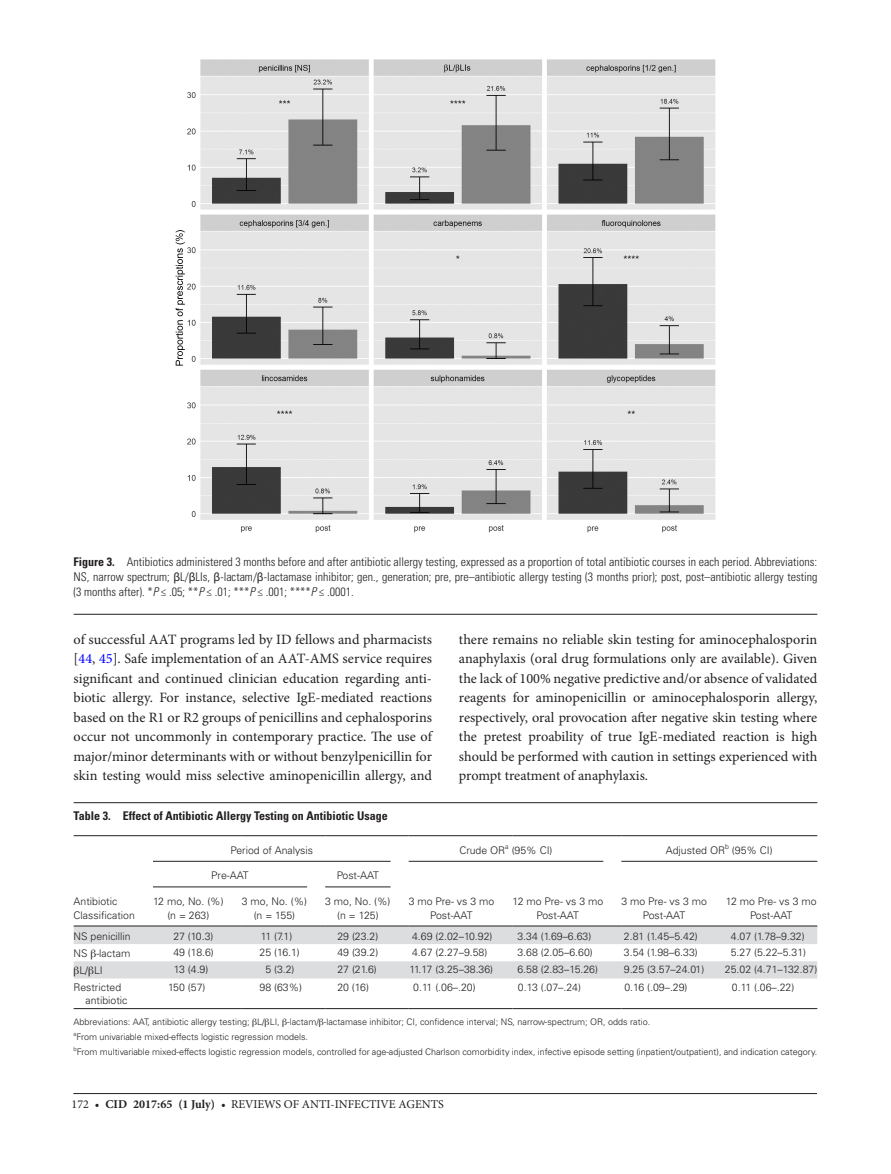
<style>
.page{position:relative;width:891px;height:1174px;background:#fff}
.page>*{position:absolute;margin:0;border:0;box-sizing:border-box;transform-origin:0 0}
.t1{font:14.25px/19.5px "Minion Pro";color:#231f20;text-align:justify}
.t2{font:300 condensed 12px/15px "Univers LT Std";color:#231f20;text-align:justify}
.t3{font:700 condensed 12px "Univers LT Std";color:#231f20}
.t4{font:12px "Minion Pro";color:#231f20}
.t5{font:300 10.5px/13.5px "Univers LT Std";color:#231f20;text-align:center}
.t6{font:300 9px "Univers LT Std";color:#231f20}
.t7{font:300 6px "Univers LT Std";color:#231f20}
.s1{font-weight:700}
.s2{font-family:"Myriad Pro";font-weight:400;font-stretch:normal}
.s3{font-style:italic}
.s4{color:#00f}
.s5{font-family:"Gandhari Unicode";font-weight:400}
</style>
<div class="page">
<hr style="left:73px;top:1093px;width:744px;height:1px;background:#231f20">
<hr style="left:74px;top:614px;width:743px;height:1px;background:#231f20">
<img style="left:175px;top:59px;width:541px;height:473px">
<hr style="left:74px;top:802px;width:743px;height:1px;background:#231f20">
<svg style="left:74px;top:927px;width:743px;height:51px"></svg>
<hr style="left:74px;top:835px;width:79px;height:1px;background:#231f20">
<hr style="left:153px;top:835px;width:89px;height:1px;background:#231f20">
<hr style="left:242px;top:835px;width:83px;height:1px;background:#231f20">
<hr style="left:325px;top:835px;width:84px;height:1px;background:#231f20">
<hr style="left:409px;top:835px;width:103px;height:1px;background:#231f20">
<hr style="left:512px;top:835px;width:109px;height:1px;background:#231f20">
<hr style="left:621px;top:835px;width:104px;height:1px;background:#231f20">
<hr style="left:725px;top:835px;width:92px;height:1px;background:#231f20">
<hr style="left:153px;top:926px;width:89px;height:1px;background:#231f20">
<hr style="left:242px;top:926px;width:83px;height:1px;background:#231f20">
<hr style="left:325px;top:926px;width:84px;height:1px;background:#231f20">
<hr style="left:74px;top:1008px;width:79px;height:1px;background:#231f20">
<hr style="left:153px;top:1008px;width:89px;height:1px;background:#231f20">
<hr style="left:242px;top:1008px;width:83px;height:1px;background:#231f20">
<hr style="left:325px;top:1008px;width:84px;height:1px;background:#231f20">
<hr style="left:409px;top:1008px;width:103px;height:1px;background:#231f20">
<hr style="left:512px;top:1008px;width:109px;height:1px;background:#231f20">
<hr style="left:621px;top:1008px;width:104px;height:1px;background:#231f20">
<hr style="left:74px;top:926px;width:79px;height:1px;background:#231f20">
<hr style="left:725px;top:1008px;width:92px;height:1px;background:#231f20">
<hr style="left:409px;top:926px;width:103px;height:1px;background:#231f20">
<hr style="left:512px;top:926px;width:109px;height:1px;background:#231f20">
<hr style="left:621px;top:926px;width:104px;height:1px;background:#231f20">
<hr style="left:725px;top:926px;width:92px;height:1px;background:#231f20">
<hr style="left:153px;top:861px;width:238px;height:1px;background:#231f20">
<hr style="left:409px;top:861px;width:194px;height:1px;background:#231f20">
<hr style="left:621px;top:861px;width:196px;height:1px;background:#231f20">
<hr style="left:153px;top:887px;width:154px;height:1px;background:#231f20">
<hr style="left:325px;top:887px;width:66px;height:1px;background:#231f20">
<p class="t2" style="left:74px;top:554px;width:745px"><span class="s1">Figure 3.</span> Antibiotics administered 3 months before and after antibiotic allergy testing, expressed as a proportion of total antibiotic courses in each period. Abbreviations:<br>NS, narrow spectrum; <span class="s2">β</span>L/<span class="s2">β</span>LIs, <span class="s2">β</span>-lactam/<span class="s2">β</span>-lactamase inhibitor; gen., generation; pre, pre–antibiotic allergy testing (3 months prior); post, post–antibiotic allergy testing (3 months after). *<span class="s3">P</span> ≤ .05; **<span class="s3">P</span> ≤ .01; ***<span class="s3">P</span> ≤ .001; ****<span class="s3">P</span> ≤ .0001.</p>
<p class="t1" style="left:74px;top:630px;width:360px">of successful AAT programs led by ID fellows and pharmacists [<span class="s4">44</span>, <span class="s4">45</span>]. Safe implementation of an AAT-AMS service requires significant and continued clinician education regarding anti&shy;biotic allergy. For instance, selective IgE-mediated reactions based on the R1 or R2 groups of penicillins and cephalosporins occur not uncommonly in contemporary practice. The use of major/minor determinants with or without benzylpenicillin for skin testing would miss selective aminopenicillin allergy, and</p>
<p class="t1" style="left:459px;top:629px;width:360px">there remains no reliable skin testing for aminocephalosporin anaphylaxis (oral drug formulations only are available). Given the lack of 100% negative predictive and/or absence of validated reagents for aminopenicillin or aminocephalosporin allergy, respectively, oral provocation after negative skin testing where the pretest proability of true IgE-mediated reaction is high should be performed with caution in settings experienced with prompt treatment of anaphylaxis.</p>
<p class="t3" style="left:74px;top:808px;width:316px">Table 3. Effect of Antibiotic Allergy Testing on Antibiotic Usage</p>
<p class="t5" style="left:74px;top:895px;width:63px;text-align:left">Antibiotic<br>Classification</p>
<p class="t5" style="left:231px;top:843px;width:84px">Period of Analysis</p>
<p class="t5" style="left:459px;top:843px;width:95px">Crude OR<sup>a</sup> (95% CI)</p>
<p class="t5" style="left:666px;top:843px;width:108px">Adjusted OR<sup>b</sup> (95% CI)</p>
<p class="t5" style="left:211px;top:869px;width:39px">Pre-AAT</p>
<p class="t5" style="left:337px;top:869px;width:44px">Post-AAT</p>
<p class="t5" style="left:409px;top:895px;width:87px">3 mo Pre- vs 3 mo<br>Post-AAT</p>
<p class="t5" style="left:512px;top:895px;width:92px">12 mo Pre- vs 3 mo<br>Post-AAT</p>
<p class="t5" style="left:621px;top:895px;width:87px">3 mo Pre- vs 3 mo<br>Post-AAT</p>
<p class="t5" style="left:726px;top:895px;width:92px">12 mo Pre- vs 3 mo<br>Post-AAT</p>
<p class="t5" style="left:153px;top:895px;width:72px">12 mo, No. (%) (n = 263)</p>
<p class="t5" style="left:242px;top:895px;width:67px">3 mo, No. (%) (n = 155)</p>
<p class="t5" style="left:325px;top:895px;width:67px">3 mo, No. (%) (n = 125)</p>
<p class="t5" style="left:74px;top:929px;width:59px">NS penicillin</p>
<p class="t5" style="left:173px;top:929px;width:42px">27 (10.3)</p>
<p class="t5" style="left:261px;top:929px;width:33px">11 (7.1)</p>
<p class="t5" style="left:337px;top:929px;width:42px">29 (23.2)</p>
<p class="t5" style="left:412px;top:929px;width:82px">4.69 (2.02–10.92)</p>
<p class="t5" style="left:517px;top:929px;width:75px">3.34 (1.69–6.63)</p>
<p class="t5" style="left:624px;top:929px;width:75px">2.81 (1.45–5.42)</p>
<p class="t5" style="left:731px;top:929px;width:75px">4.07 (1.78–9.32)</p>
<p class="t5" style="left:74px;top:946px;width:58px">NS <span class="s5">β</span>-lactam</p>
<p class="t5" style="left:173px;top:946px;width:42px">49 (18.6)</p>
<p class="t5" style="left:260px;top:946px;width:42px">25 (16.1)</p>
<p class="t5" style="left:337px;top:946px;width:42px">49 (39.2)</p>
<p class="t5" style="left:412px;top:946px;width:77px">4.67 (2.27–9.58)</p>
<p class="t5" style="left:517px;top:946px;width:77px">3.68 (2.05–6.60)</p>
<p class="t5" style="left:624px;top:946px;width:75px">3.54 (1.98–6.33)</p>
<p class="t5" style="left:731px;top:946px;width:77px">5.27 (5.22–5.31)</p>
<p class="t5" style="left:74px;top:964px;width:31px"><span class="s5">β</span>L/<span class="s5">β</span>LI</p>
<p class="t5" style="left:174px;top:963px;width:36px">13 (4.9)</p>
<p class="t5" style="left:265px;top:963px;width:31px">5 (3.2)</p>
<p class="t5" style="left:337px;top:963px;width:41px">27 (21.6)</p>
<p class="t5" style="left:410px;top:963px;width:85px">11.17 (3.25–38.36)</p>
<p class="t5" style="left:517px;top:963px;width:82px">6.58 (2.83–15.26)</p>
<p class="t5" style="left:624px;top:963px;width:82px">9.25 (3.57–24.01)</p>
<p class="t5" style="left:725px;top:963px;width:94px">25.02 (4.71–132.87)</p>
<p class="t5" style="left:86px;top:980px;width:43px;text-align:left;text-indent:-12px">Restricted antibiotic</p>
<p class="t5" style="left:168px;top:980px;width:39px">150 (57)</p>
<p class="t5" style="left:260px;top:980px;width:44px">98 (63%)</p>
<p class="t5" style="left:337px;top:980px;width:33px">20 (16)</p>
<p class="t5" style="left:413px;top:980px;width:64px">0.11 (.06–.20)</p>
<p class="t5" style="left:518px;top:980px;width:65px">0.13 (.07–.24)</p>
<p class="t5" style="left:624px;top:980px;width:65px">0.16 (.09–.29)</p>
<p class="t5" style="left:732px;top:980px;width:64px">0.11 (.06–.22)</p>
<p class="t6" style="left:74px;top:1017px;width:578px">Abbreviations: AAT, antibiotic allergy testing; <span class="s5">β</span>L/<span class="s5">β</span>LI, <span class="s5">β</span>-lactam/<span class="s5">β</span>-lactamase inhibitor; CI, confidence interval; NS, narrow-spectrum; OR, odds ratio.</p>
<p class="t7" style="left:74px;top:1031px;width:4px">a</p>
<p class="t6" style="left:77px;top:1032px;width:233px">From univariable mixed-effects logistic regression models.</p>
<p class="t7" style="left:74px;top:1046px;width:5px">b</p>
<p class="t6" style="left:77px;top:1047px;width:742px">From multivariable mixed-effects logistic regression models, controlled for age-adjusted Charlson comorbidity index, infective episode setting (inpatient/outpatient), and indication category.</p>
<p class="t4" style="left:72px;top:1096px;width:374px">172 • <span class="s1">CID 2017:65 (1 July)</span> • REVIEWS OF ANTI-INFECTIVE AGENTS</p>
</div>
